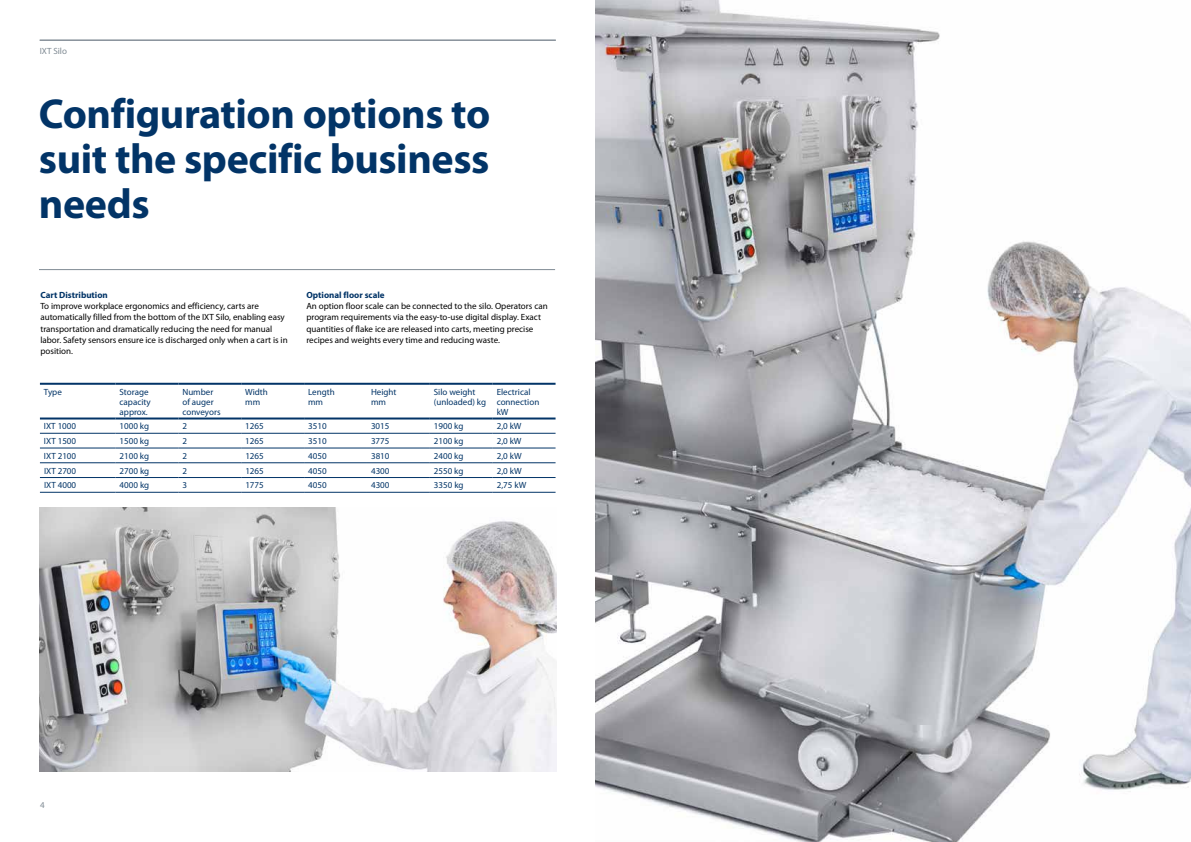
<style>
.page{position:relative;width:1191px;height:842px;background:#fff}
.page>*{position:absolute;margin:0;border:0;box-sizing:border-box;transform-origin:0 0}
.t1{font:700 42px/45.4px "Myriad Pro";letter-spacing:-.01em;color:#023467;text-align:justify}
.t2{font:9px/11.3px "Myriad Pro";color:#000}
.t3{font:9px/10px "Myriad Pro";color:#023467}
.t4{font:700 9px "Myriad Pro";color:#023467}
.t5{font:9px "Myriad Pro";color:#808b94}
</style>
<div class="page">
<hr style="left:40px;top:40px;width:516px;height:1px;background:#808b94">
<hr style="left:39px;top:269px;width:516px;height:1px;background:#808b94">
<hr style="left:40px;top:383px;width:76px;height:2px;background:#023467">
<hr style="left:116px;top:383px;width:62px;height:2px;background:#023467">
<hr style="left:178px;top:383px;width:63px;height:2px;background:#023467">
<hr style="left:241px;top:383px;width:63px;height:2px;background:#023467">
<hr style="left:304px;top:383px;width:63px;height:2px;background:#023467">
<hr style="left:367px;top:383px;width:63px;height:2px;background:#023467">
<hr style="left:430px;top:383px;width:63px;height:2px;background:#023467">
<hr style="left:493px;top:383px;width:62px;height:2px;background:#023467">
<hr style="left:40px;top:417px;width:76px;height:2px;background:#023467">
<hr style="left:116px;top:417px;width:62px;height:2px;background:#023467">
<hr style="left:178px;top:417px;width:63px;height:2px;background:#023467">
<hr style="left:241px;top:417px;width:63px;height:2px;background:#023467">
<hr style="left:304px;top:417px;width:63px;height:2px;background:#023467">
<hr style="left:367px;top:417px;width:63px;height:2px;background:#023467">
<hr style="left:430px;top:417px;width:63px;height:2px;background:#023467">
<hr style="left:493px;top:417px;width:62px;height:2px;background:#023467">
<hr style="left:40px;top:433px;width:76px;height:1px;background:#023467">
<hr style="left:116px;top:433px;width:62px;height:1px;background:#023467">
<hr style="left:178px;top:433px;width:63px;height:1px;background:#023467">
<hr style="left:241px;top:433px;width:63px;height:1px;background:#023467">
<hr style="left:304px;top:433px;width:63px;height:1px;background:#023467">
<hr style="left:367px;top:433px;width:63px;height:1px;background:#023467">
<hr style="left:430px;top:433px;width:63px;height:1px;background:#023467">
<hr style="left:493px;top:433px;width:62px;height:1px;background:#023467">
<hr style="left:40px;top:448px;width:76px;height:1px;background:#023467">
<hr style="left:116px;top:448px;width:62px;height:1px;background:#023467">
<hr style="left:178px;top:448px;width:63px;height:1px;background:#023467">
<hr style="left:241px;top:448px;width:63px;height:1px;background:#023467">
<hr style="left:304px;top:448px;width:63px;height:1px;background:#023467">
<hr style="left:367px;top:448px;width:63px;height:1px;background:#023467">
<hr style="left:430px;top:448px;width:63px;height:1px;background:#023467">
<hr style="left:493px;top:448px;width:62px;height:1px;background:#023467">
<hr style="left:40px;top:463px;width:76px;height:1px;background:#023467">
<hr style="left:116px;top:463px;width:62px;height:1px;background:#023467">
<hr style="left:178px;top:463px;width:63px;height:1px;background:#023467">
<hr style="left:241px;top:463px;width:63px;height:1px;background:#023467">
<hr style="left:304px;top:463px;width:63px;height:1px;background:#023467">
<hr style="left:367px;top:463px;width:63px;height:1px;background:#023467">
<hr style="left:430px;top:463px;width:63px;height:1px;background:#023467">
<hr style="left:493px;top:463px;width:62px;height:1px;background:#023467">
<hr style="left:40px;top:477px;width:76px;height:1px;background:#023467">
<hr style="left:116px;top:477px;width:62px;height:1px;background:#023467">
<hr style="left:178px;top:477px;width:63px;height:1px;background:#023467">
<hr style="left:241px;top:477px;width:63px;height:1px;background:#023467">
<hr style="left:304px;top:477px;width:63px;height:1px;background:#023467">
<hr style="left:367px;top:477px;width:63px;height:1px;background:#023467">
<hr style="left:430px;top:477px;width:63px;height:1px;background:#023467">
<hr style="left:493px;top:477px;width:62px;height:1px;background:#023467">
<hr style="left:40px;top:492px;width:76px;height:1px;background:#023467">
<hr style="left:116px;top:492px;width:62px;height:1px;background:#023467">
<hr style="left:178px;top:492px;width:63px;height:1px;background:#023467">
<hr style="left:241px;top:492px;width:63px;height:1px;background:#023467">
<hr style="left:304px;top:492px;width:63px;height:1px;background:#023467">
<hr style="left:367px;top:492px;width:63px;height:1px;background:#023467">
<hr style="left:430px;top:492px;width:63px;height:1px;background:#023467">
<hr style="left:493px;top:492px;width:62px;height:1px;background:#023467">
<img style="left:40px;top:507px;width:516px;height:264px">
<img style="left:595px;top:0;width:596px;height:842px">
<p class="t5" style="left:40px;top:45px;width:29px">IXT Silo</p>
<h1 class="t1" style="left:39px;top:89px;width:453px">Configuration options to suit the specific business needs</h1>
<p class="t4" style="left:40px;top:289px;width:69px">Cart Distribution</p>
<p class="t2" style="left:40px;top:300px;width:249px">To improve workplace ergonomics and efficiency, carts are automatically filled from the bottom of the IXT Silo, enabling easy transportation and dramatically reducing the need for manual labor. Safety sensors ensure ice is discharged only when a cart is in position.</p>
<p class="t4" style="left:306px;top:289px;width:80px">Optional floor scale</p>
<p class="t2" style="left:306px;top:300px;width:243px">An option floor scale can be connected to the silo. Operators can program requirements via the easy-to-use digital display. Exact quantities of flake ice are released into carts, meeting precise recipes and weights every time and reducing waste.</p>
<p class="t3" style="left:44px;top:386px;width:19px">Type</p>
<p class="t3" style="left:120px;top:386px;width:33px">Storage capacity approx.</p>
<p class="t3" style="left:182px;top:386px;width:40px">Number of auger conveyors</p>
<p class="t3" style="left:245px;top:386px;width:24px">Width mm</p>
<p class="t3" style="left:308px;top:386px;width:28px">Length mm</p>
<p class="t3" style="left:371px;top:386px;width:27px">Height mm</p>
<p class="t3" style="left:434px;top:386px;width:54px">Silo weight (unloaded) kg</p>
<p class="t3" style="left:497px;top:386px;width:44px">Electrical connection kW</p>
<p class="t3" style="left:44px;top:421px;width:34px">IXT 1000</p>
<p class="t3" style="left:120px;top:421px;width:31px">1000 kg</p>
<p class="t3" style="left:182px;top:421px;width:6px">2</p>
<p class="t3" style="left:245px;top:421px;width:20px">1265</p>
<p class="t3" style="left:308px;top:421px;width:20px">3510</p>
<p class="t3" style="left:371px;top:421px;width:20px">3015</p>
<p class="t3" style="left:434px;top:421px;width:31px">1900 kg</p>
<p class="t3" style="left:497px;top:421px;width:26px">2,0 kW</p>
<p class="t3" style="left:44px;top:436px;width:34px">IXT 1500</p>
<p class="t3" style="left:120px;top:436px;width:31px">1500 kg</p>
<p class="t3" style="left:182px;top:436px;width:6px">2</p>
<p class="t3" style="left:245px;top:436px;width:20px">1265</p>
<p class="t3" style="left:308px;top:436px;width:20px">3510</p>
<p class="t3" style="left:371px;top:436px;width:20px">3775</p>
<p class="t3" style="left:434px;top:436px;width:31px">2100 kg</p>
<p class="t3" style="left:497px;top:436px;width:26px">2,0 kW</p>
<p class="t3" style="left:44px;top:451px;width:34px">IXT 2100</p>
<p class="t3" style="left:120px;top:451px;width:31px">2100 kg</p>
<p class="t3" style="left:182px;top:451px;width:6px">2</p>
<p class="t3" style="left:245px;top:451px;width:20px">1265</p>
<p class="t3" style="left:308px;top:451px;width:20px">4050</p>
<p class="t3" style="left:371px;top:451px;width:20px">3810</p>
<p class="t3" style="left:434px;top:451px;width:31px">2400 kg</p>
<p class="t3" style="left:497px;top:451px;width:26px">2,0 kW</p>
<p class="t3" style="left:44px;top:465px;width:34px">IXT 2700</p>
<p class="t3" style="left:120px;top:465px;width:31px">2700 kg</p>
<p class="t3" style="left:182px;top:465px;width:6px">2</p>
<p class="t3" style="left:245px;top:465px;width:20px">1265</p>
<p class="t3" style="left:308px;top:465px;width:20px">4050</p>
<p class="t3" style="left:371px;top:465px;width:20px">4300</p>
<p class="t3" style="left:434px;top:465px;width:31px">2550 kg</p>
<p class="t3" style="left:497px;top:465px;width:26px">2,0 kW</p>
<p class="t3" style="left:44px;top:480px;width:34px">IXT 4000</p>
<p class="t3" style="left:120px;top:480px;width:31px">4000 kg</p>
<p class="t3" style="left:182px;top:480px;width:6px">3</p>
<p class="t3" style="left:245px;top:480px;width:20px">1775</p>
<p class="t3" style="left:308px;top:480px;width:20px">4050</p>
<p class="t3" style="left:371px;top:480px;width:20px">4300</p>
<p class="t3" style="left:434px;top:480px;width:31px">3350 kg</p>
<p class="t3" style="left:497px;top:480px;width:31px">2,75 kW</p>
<p class="t5" style="left:40px;top:799px;width:6px">4</p>
</div>
